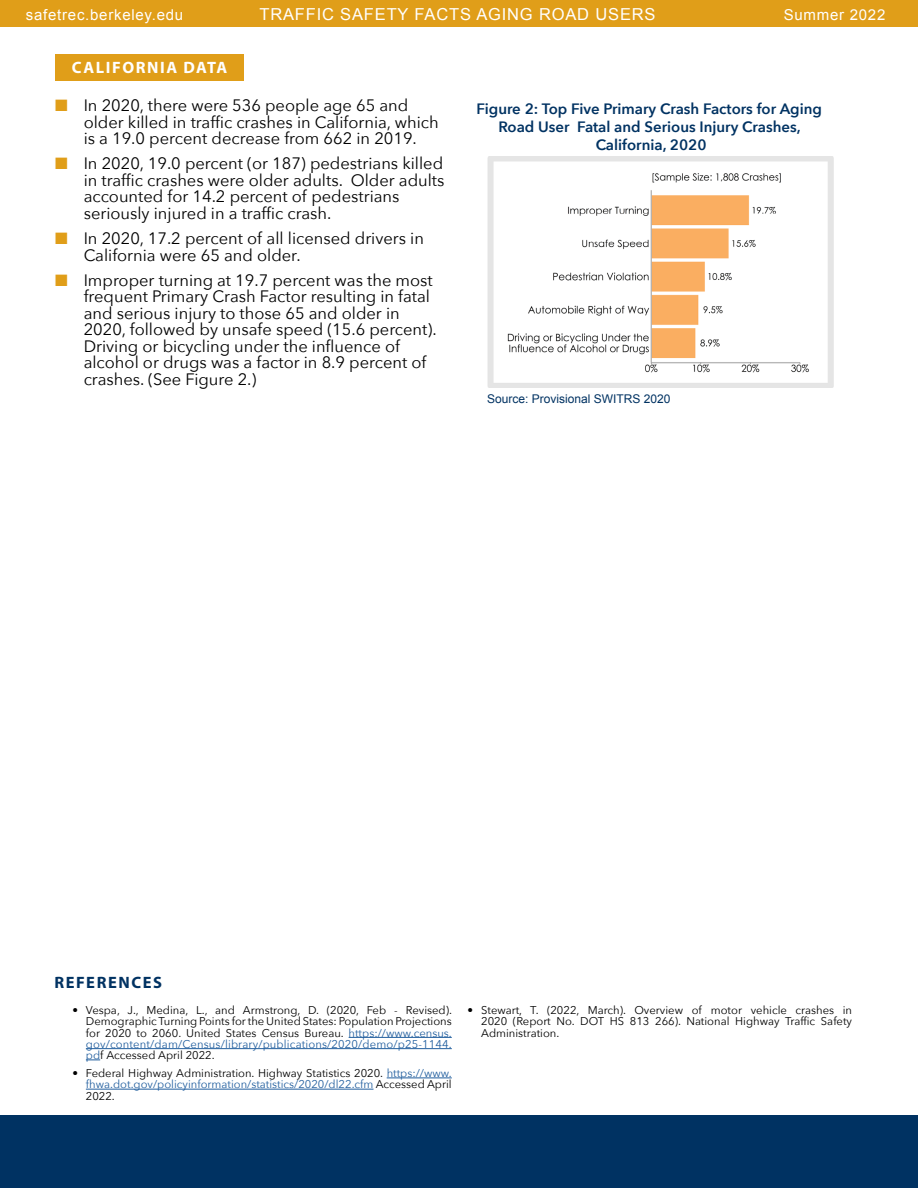
<style>
.page{position:relative;width:918px;height:1188px;background:#fff}
.page>*{position:absolute;margin:0;border:0;box-sizing:border-box;transform-origin:0 0}
.t1{font:16.5px/16.5px "Avenir Next";color:#000}
.t2{font:16.5px "Arial";letter-spacing:.05em;color:#fff}
.t3{font:700 16.5px "Myriad Pro";letter-spacing:.095em;color:#fff}
.t4{font:700 16.5px "Myriad Pro";letter-spacing:.095em;color:#003262}
.chart_title{font:600 15px/18px "Avenir Next";color:#003262;text-align:center}
.t5{font:15px "Arial";letter-spacing:.05em;color:#fff}
.t6{font:12px "Arial";color:#003262}
.t7{font:11.25px/11.2px "Avenir Next";color:#000;text-align:justify}
.s1{color:#e09e19}
.s2{color:#215e9e}
</style>
<div class="page">
<div style="left:0;top:1115px;width:918px;height:73px;background:#003262"></div>
<div style="left:0;top:0;width:918px;height:27px;background:#e09e19"></div>
<hr style="left:349px;top:1037px;width:103px;height:1px;background:#215e9e">
<hr style="left:86px;top:1048px;width:366px;height:1px;background:#215e9e">
<svg style="left:86px;top:1060px;width:14px;height:1px"></svg>
<hr style="left:387px;top:1078px;width:65px;height:1px;background:#215e9e">
<hr style="left:86px;top:1089px;width:288px;height:1px;background:#215e9e">
<img style="left:487px;top:156px;width:347px;height:231px">
<div style="left:55px;top:54px;width:189px;height:26px;background:#e09e19"></div>
<p class="t5" style="left:26px;top:4px;width:159px">safetrec.berkeley.edu</p>
<p class="t2" style="left:259px;top:3px;width:398px">TRAFFIC SAFETY FACTS AGING ROAD USERS</p>
<p class="t5" style="left:784px;top:4px;width:103px">Summer 2022</p>
<p class="t3" style="left:72px;top:57px;width:157px">CALIFORNIA DATA</p>
<p class="t1" style="left:84px;top:97px;width:357px;text-indent:-28px"><span class="s1">■</span> In 2020, there were 536 people age 65 and older killed in traffic crashes in California, which is a 19.0 percent decrease from 662 in 2019.</p>
<p class="t1" style="left:84px;top:155px;width:362px;text-indent:-28px"><span class="s1">■</span> In 2020, 19.0 percent (or 187) pedestrians killed in traffic crashes were older adults. Older adults accounted for 14.2 percent of pedestrians seriously injured in a traffic crash.</p>
<p class="t1" style="left:84px;top:229px;width:342px;text-indent:-28px"><span class="s1">■</span> In 2020, 17.2 percent of all licensed drivers in<br>California were 65 and older.</p>
<p class="t1" style="left:84px;top:271px;width:355px;text-indent:-28px"><span class="s1">■</span> Improper turning at 19.7 percent was the most frequent Primary Crash Factor resulting in fatal and serious injury to those 65 and older in 2020, followed by unsafe speed (15.6 percent).<br>Driving or bicycling under the influence of alcohol or drugs was a factor in 8.9 percent of crashes. (See Figure 2.)</p>
<p class="chart_title" style="left:477px;top:99px;width:347px">Figure 2: Top Five Primary Crash Factors for Aging<br>Road User Fatal and Serious Injury Crashes,<br>California, 2020</p>
<p class="t6" style="left:487px;top:391px;width:185px">Source: Provisional SWITRS 2020</p>
<p class="t4" style="left:54px;top:972px;width:109px">REFERENCES</p>
<p class="t7" style="left:86px;top:1004px;width:368px;text-indent:-14px">• Vespa, J., Medina, L., and Armstrong, D. (2020, Feb - Revised).<br>Demographic Turning Points for the United States: Population Projections for 2020 to 2060. United States Census Bureau. <span class="s2">https://www.census. gov/content/dam/Census/library/publications/2020/demo/p25-1144. pd</span>f Accessed April 2022.</p>
<p class="t7" style="left:86px;top:1067px;width:367px;text-indent:-14px">• Federal Highway Administration. Highway Statistics 2020. <span class="s2">https://www. fhwa.dot.gov/policyinformation/statistics/2020/dl22.cfm</span> Accessed April 2022.</p>
<p class="t7" style="left:481px;top:1004px;width:372px;text-indent:-14px">• Stewart, T. (2022, March). Overview of motor vehicle crashes in 2020 (Report No. DOT HS 813 266). National Highway Traffic Safety Administration.</p>
</div>
